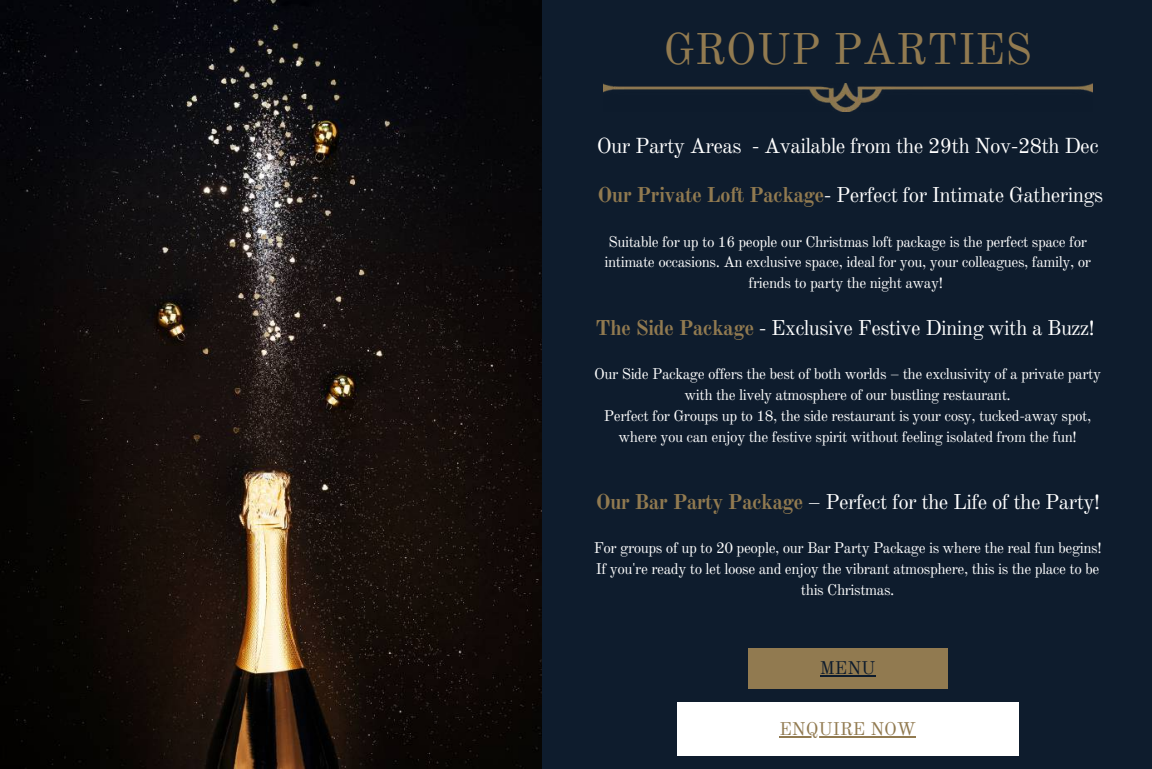
<style>
.page{position:relative;width:1152px;height:769px;background:#fff}
.page>*{position:absolute;margin:0;border:0;box-sizing:border-box;transform-origin:0 0}
.t1{font:43.5px "Old Standard";color:#917a50}
.t2{font:21.3px "Old Standard";letter-spacing:-.03em;color:#fff}
.t3{font:21px "Old Standard";letter-spacing:-.03em;color:#fff}
.t4{font:18px "Old Standard";color:#917a50}
.t5{font:18px "Old Standard";color:#0e1c2d}
.t6{font:15.3px/20.9px "Old Standard";letter-spacing:-.03em;color:#fff;text-align:center}
.s1{font-weight:700;color:#917a50}
</style>
<div class="page">
<div style="left:0;top:0;width:1152px;height:768px;background:#0e1c2d"></div>
<div style="left:748px;top:648px;width:200px;height:40px;background:#917a50"></div>
<hr style="left:820px;top:675px;width:56px;height:1px;background:#0e1c2d">
<img style="left:0;top:0;width:541px;height:768px">
<div style="left:677px;top:702px;width:342px;height:53px;background:#fff"></div>
<hr style="left:780px;top:736px;width:136px;height:1px;background:#917a50">
<img style="left:603px;top:84px;width:490px;height:27px">
<h1 class="t1" style="left:663px;top:23px;width:370px">GROUP PARTIES</h1>
<h2 class="t2" style="left:597px;top:133px;width:503px">Our Party Areas - Available from the 29th Nov-28th Dec</h2>
<h3 class="t3" style="left:597px;top:182px;width:507px"><span class="s1">Our Private Loft Package</span>- Perfect for Intimate Gatherings</h3>
<p class="t6" style="left:604px;top:231px;width:488px">Suitable for up to 16 people our Christmas loft package is the perfect space for intimate occasions. An exclusive space, ideal for you, your colleagues, family, or friends to party the night away!</p>
<h3 class="t3" style="left:596px;top:315px;width:501px"><span class="s1">The Side Package</span> - Exclusive Festive Dining with a Buzz!</h3>
<p class="t6" style="left:594px;top:363px;width:508px">Our Side Package offers the best of both worlds – the exclusivity of a private party with the lively atmosphere of our bustling restaurant.<br>Perfect for Groups up to 18, the side restaurant is your cosy, tucked-away spot, where you can enjoy the festive spirit without feeling isolated from the fun!</p>
<h3 class="t3" style="left:596px;top:489px;width:506px"><span class="s1">Our Bar Party Package</span> – Perfect for the Life of the Party!</h3>
<p class="t6" style="left:594px;top:537px;width:509px">For groups of up to 20 people, our Bar Party Package is where the real fun begins!<br>If you're ready to let loose and enjoy the vibrant atmosphere, this is the place to be this Christmas.</p>
<p class="t5" style="left:820px;top:657px;width:57px">MENU</p>
<p class="t4" style="left:780px;top:718px;width:138px">ENQUIRE NOW</p>
</div>
